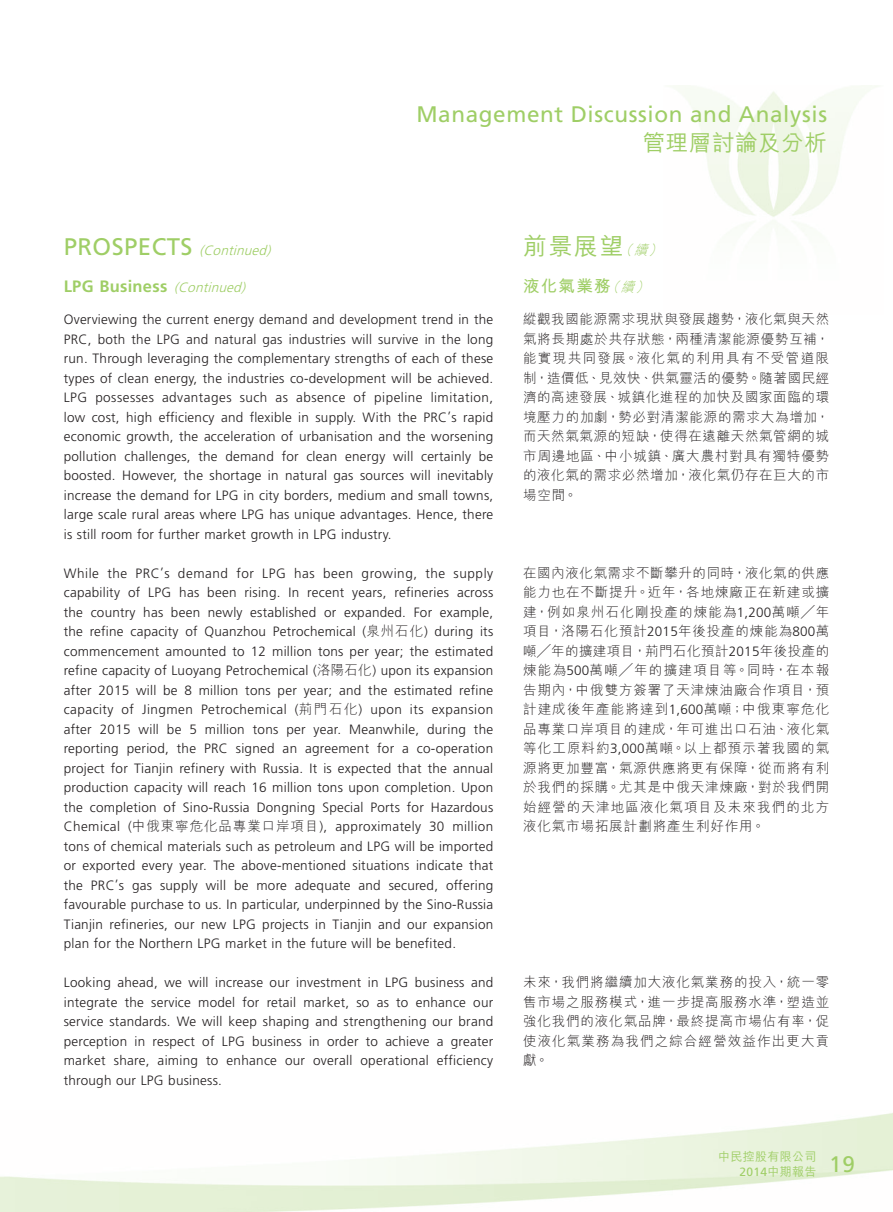
<style>
.page{position:relative;width:893px;height:1212px;background:#fff}
.page>*{position:absolute;margin:0;border:0;box-sizing:border-box;transform-origin:0 0}
.t1{font:24px "M Hei HK Medium E Ten B5 H";color:#9fce66}
.t2{font:22.5px "Frutiger LT Std";letter-spacing:.03em;color:#9fce66}
.t3{font:22.5px "M Hei HK Medium E Ten B5 H";letter-spacing:.03em;color:#9fce66}
.t4{font:700 16.5px "Frutiger LT Std";letter-spacing:.02em;color:#9fce66}
.t5{font:16.5px "M Hei HK Bold E Ten B5 H";letter-spacing:.08em;color:#9fce66}
.t6{font:300 13.5px/19.5px "Frutiger LT Std";letter-spacing:.02em;color:#231f20;text-align:justify}
.t7{font:13.5px/19.5px "M Hei HK Light E Ten B5 H";letter-spacing:.065em;color:#231f20;text-align:justify}
.t8{font:italic 300 13.5px "Frutiger LT Std";color:#9fce66}
.t9{font:12px "M Hei HK Medium E Ten B5 H";letter-spacing:.03em;color:#9fce66}
.t10{font:12px "Frutiger LT Std";color:#9fce66}
.s1{font-weight:400;font-style:normal;font-size:24px}
.s2{font-weight:300;font-style:italic;font-size:13.5px}
.s3{font-family:"M Hei HK Light E Ten B5 H";font-weight:400}
.s4{font-family:"M Hei HK Light E Ten B5 H";font-style:italic;font-size:13.5px}
.s5{font-family:"Frutiger LT Std";font-weight:300}
.s6{font-family:"M Hei HK Medium E Ten B5 H"}
</style>
<div class="page">
<img style="left:672px;top:85px;width:206px;height:150px">
<h2 class="t2" style="left:416px;top:104px;width:412px">Management Discussion and Analysis</h2>
<h2 class="t3" style="left:643px;top:134px;width:186px">管理層討論及分析</h2>
<p class="t8" style="left:64px;top:244px;width:212px"><span class="s1">P R O S P E C T S</span> (Continued)</p>
<p class="t4" style="left:64px;top:278px;width:186px">LPG Business <span class="s2">(Continued)</span></p>
<p class="t6" style="left:64px;top:311px;width:431px">Overviewing the current energy demand and development trend in the PRC, both the LPG and natural gas industries will survive in the long run. Through leveraging the complementary strengths of each of these types of clean energy, the industries co-development will be achieved.<br>LPG possesses advantages such as absence of pipeline limitation, low cost, high efficiency and flexible in supply. With the PRC’s rapid economic growth, the acceleration of urbanisation and the worsening pollution challenges, the demand for clean energy will certainly be boosted. However, the shortage in natural gas sources will inevitably increase the demand for LPG in city borders, medium and small towns, large scale rural areas where LPG has unique advantages. Hence, there is still room for further market growth in LPG industry.</p>
<p class="t6" style="left:64px;top:564px;width:431px">While the PRC’s demand for LPG has been growing, the supply capability of LPG has been rising. In recent years, refineries across the country has been newly established or expanded. For example, the refine capacity of Quanzhou Petrochemical (<span class="s3">泉州石化</span>) during its commencement amounted to 12 million tons per year; the estimated refine capacity of Luoyang Petrochemical (<span class="s3">洛陽石化</span>) upon its expansion after 2015 will be 8 million tons per year; and the estimated refine capacity of Jingmen Petrochemical (<span class="s3">荊門石化</span>) upon its expansion after 2015 will be 5 million tons per year. Meanwhile, during the reporting period, the PRC signed an agreement for a co-operation project for Tianjin refinery with Russia. It is expected that the annual production capacity will reach 16 million tons upon completion. Upon the completion of Sino-Russia Dongning Special Ports for Hazardous Chemical (<span class="s3">中俄東寧危化品專業口岸項目</span>), approximately 30 million tons of chemical materials such as petroleum and LPG will be imported or exported every year. The above-mentioned situations indicate that the PRC’s gas supply will be more adequate and secured, offering favourable purchase to us. In particular, underpinned by the Sino-Russia Tianjin refineries, our new LPG projects in Tianjin and our expansion plan for the Northern LPG market in the future will be benefited.</p>
<p class="t6" style="left:64px;top:974px;width:431px">Looking ahead, we will increase our investment in LPG business and integrate the service model for retail market, so as to enhance our service standards. We will keep shaping and strengthening our brand perception in respect of LPG business in order to achieve a greater market share, aiming to enhance our overall operational efficiency through our LPG business.</p>
<h1 class="t1" style="left:523px;top:237px;width:144px">前景展望<span class="s4">（續）</span></h1>
<p class="t5" style="left:523px;top:280px;width:131px">液化氣業務<span class="s4">（續）</span></p>
<p class="t7" style="left:523px;top:311px;width:308px">縱觀我國能源需求現狀與發展趨勢，液化氣與天然氣將長期處於共存狀態，兩種清潔能源優勢互補，能實現共同發展。液化氣的利用具有不受管道限制，造價低、見效快、供氣靈活的優勢。隨著國民經濟的高速發展、城鎮化進程的加快及國家面臨的環境壓力的加劇，勢必對清潔能源的需求大為增加，而天然氣氣源的短缺，使得在遠離天然氣管網的城市周邊地區、中小城鎮、廣大農村對具有獨特優勢的液化氣的需求必然增加，液化氣仍存在巨大的市場空間。</p>
<p class="t7" style="left:523px;top:565px;width:308px">在國內液化氣需求不斷攀升的同時，液化氣的供應能力也在不斷提升。近年，各地煉廠正在新建或擴建，例如泉州石化剛投產的煉能為<span class="s5">1,200</span>萬噸╱年項目，洛陽石化預計<span class="s5">2015</span>年後投產的煉能為<span class="s5">800</span>萬噸╱年的擴建項目，荊門石化預計<span class="s5">2015</span>年後投產的煉能為<span class="s5">500</span>萬噸╱年的擴建項目等。同時，在本報告期內，中俄雙方簽署了天津煉油廠合作項目，預計建成後年產能將達到<span class="s5">1,600</span>萬噸；中俄東寧危化品專業口岸項目的建成，年可進出口石油、液化氣等化工原料約<span class="s5">3,000</span>萬噸。以上都預示著我國的氣源將更加豐富，氣源供應將更有保障，從而將有利於我們的採購。尤其是中俄天津煉廠，對於我們開始經營的天津地區液化氣項目及未來我們的北方液化氣市場拓展計劃將產生利好作用。</p>
<p class="t7" style="left:523px;top:974px;width:308px">未來，我們將繼續加大液化氣業務的投入，統一零售市場之服務模式，進一步提高服務水準，塑造並強化我們的液化氣品牌，最終提高市場佔有率，促使液化氣業務為我們之綜合經營效益作出更大貢獻。</p>
<p class="t9" style="left:718px;top:1152px;width:100px">中民控股有限公司</p>
<p class="t10" style="left:739px;top:1166px;width:79px">2014<span class="s6">中期報告</span></p>
<h2 class="t2" style="left:829px;top:1153px;width:27px">19</h2>
</div>
